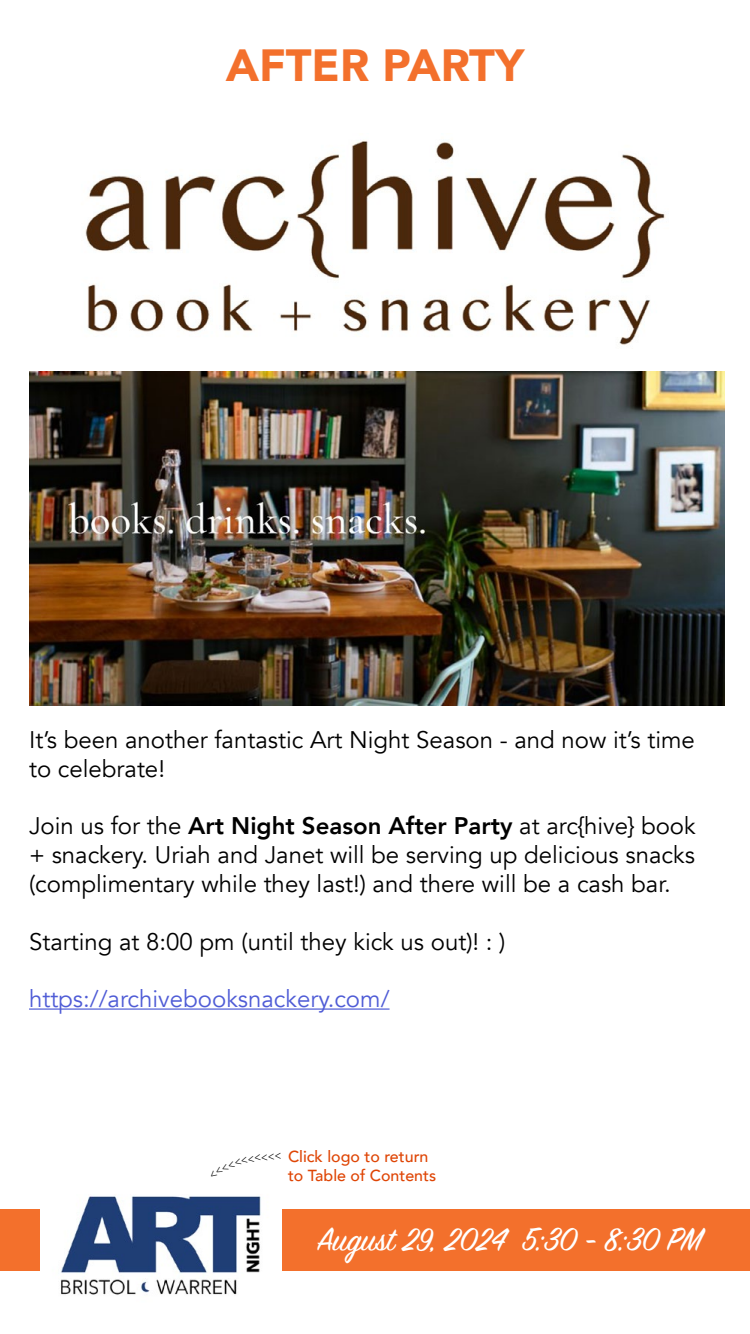
<style>
.page{position:relative;width:750px;height:1334px;background:#fff}
.page>*{position:absolute;margin:0;border:0;box-sizing:border-box;transform-origin:0 0}
.t1{font:900 45px "Avenir";color:#f3702c}
.t2{font:36px "Sign Painter House Script";color:#fff}
.t3{font:24px/28.8px "Avenir";color:#000}
.t4{font:24px "Avenir";color:#4f5cd6}
.t5{font:500 16px "Avenir";color:#df4505}
.s1{font-weight:800}
</style>
<div class="page">
<div style="left:0;top:1209px;width:750px;height:61px;background:#f3702c"></div>
<img style="left:40px;top:1196px;width:241px;height:99px">
<hr style="left:29px;top:1008px;width:361px;height:2px;background:#4f5cd6">
<img style="left:85px;top:140px;width:581px;height:205px">
<img style="left:29px;top:371px;width:696px;height:334px">
<h1 class="t1" style="left:226px;top:27px;width:300px">AFTER PARTY</h1>
<p class="t3" style="left:29px;top:726px;width:667px">It’s been another fantastic Art Night Season - and now it’s time to celebrate!</p>
<p class="t3" style="left:29px;top:812px;width:668px;text-align:justify">Join us for the <span class="s1">Art Night Season After Party</span> at arc{hive} book + snackery. Uriah and Janet will be serving up delicious snacks (complimentary while they last!) and there will be a cash bar.</p>
<p class="t3" style="left:29px;top:927px;width:478px">Starting at 8:00 pm (until they kick us out)! : )</p>
<p class="t4" style="left:29px;top:985px;width:362px">https://archivebooksnackery.com/</p>
<p class="t5" style="left:288px;top:1143px;width:142px">Click logo to return</p>
<p class="t5" style="left:288px;top:1162px;width:150px">to Table of Contents</p>
<h2 class="t2" style="left:317px;top:1218px;width:387px">August 29, 2024 5:30 - 8:30 PM</h2>
</div>
